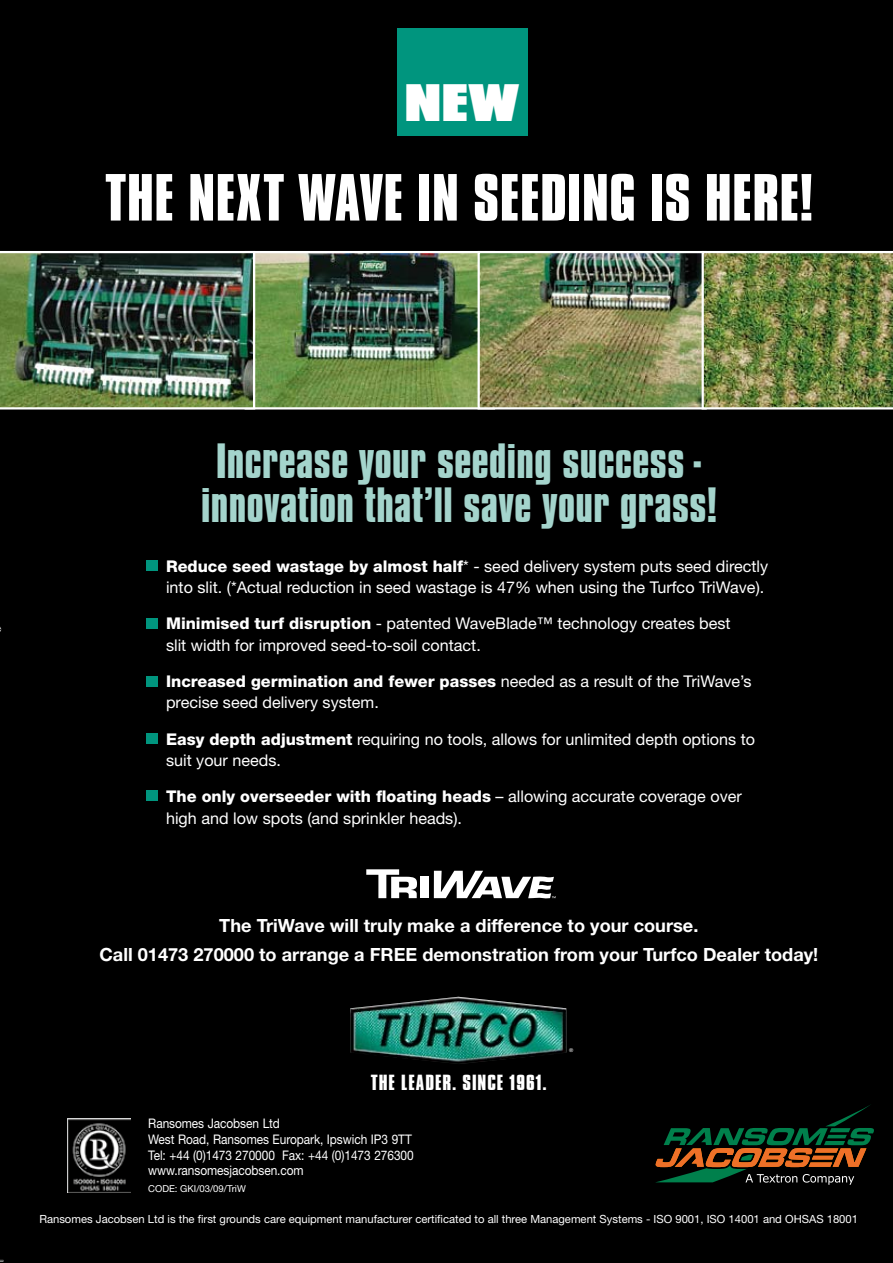
<style>
.page{position:relative;width:893px;height:1263px;background:#000}
.page>*{position:absolute;margin:0;border:0;box-sizing:border-box;transform-origin:0 0}
.t1{font:700 57.3px "Compacta BT";letter-spacing:.01em;color:#fff}
.t2{font:900 45.3px "Compacta BT";color:#fff}
.t3{font:700 42.6px/44.1px "Compacta BT";letter-spacing:.01em;color:#a4d4cc;text-align:center}
.t4{font:700 18.9px "Compacta BT";letter-spacing:.05em;color:#fff}
.t5{font:700 18.15px/29.1px "Helvetica Neue LT Std";color:#fff;text-align:center}
.t6{font:16.2px/21.3px "Helvetica Neue LT Std";color:#fff}
.t7{font:13.2px/15.8px "Helvetica Neue LT Std";letter-spacing:-.005em;color:#fff;scale:.9 1}
.t8{font:11.25px "Helvetica Neue LT Std";color:#fff}
.t9{font:9.6px "Helvetica Neue LT Std";color:#fff}
.t10{font:5.25px "Helvetica Neue LT Std";color:#fff}
.s1{font-weight:800}
</style>
<div class="page">
<img style="left:255px;top:254px;width:223px;height:152px">
<div style="left:245px;top:251px;width:250px;height:158px;border:2px solid #fff"></div>
<img style="left:481px;top:254px;width:221px;height:152px">
<div style="left:478px;top:251px;width:229px;height:158px;border:2px solid #fff"></div>
<img style="left:0;top:251px;width:255px;height:158px">
<img style="left:702px;top:251px;width:191px;height:158px">
<svg style="left:366px;top:869px;width:51px;height:29px"></svg>
<div style="left:421px;top:877px;width:8px;height:21px;background:#fff"></div>
<svg style="left:434px;top:871px;width:122px;height:27px"></svg>
<div style="left:397px;top:29px;width:130px;height:107px;background:#00957e"></div>
<img style="left:350px;top:997px;width:216px;height:67px">
<div style="left:146px;top:561px;width:12px;height:10px;background:#00957e"></div>
<div style="left:146px;top:618px;width:12px;height:10px;background:#00957e"></div>
<div style="left:146px;top:676px;width:12px;height:10px;background:#00957e"></div>
<div style="left:146px;top:734px;width:12px;height:10px;background:#00957e"></div>
<div style="left:146px;top:791px;width:12px;height:10px;background:#00957e"></div>
<img style="left:67px;top:1119px;width:64px;height:74px">
<svg style="left:655px;top:1104px;width:219px;height:81px"></svg>
<h2 class="t2" style="left:405px;top:75px;width:116px">NEW</h2>
<h1 class="t1" style="left:105px;top:163px;width:709px">the next wave In seedIng Is here!</h1>
<h3 class="t3" style="left:201px;top:439px;width:517px">Increase your seeding success - innovation that’ll save your grass!</h3>
<p class="t6" style="left:166px;top:555px;width:604px"><span class="s1">Reduce seed wastage by almost half</span>* - seed delivery system puts seed directly into slit. (*Actual reduction in seed wastage is 47% when using the Turfco TriWave).</p>
<p class="t6" style="left:166px;top:613px;width:566px"><span class="s1">Minimised turf disruption</span> - patented WaveBlade™ technology creates best slit width for improved seed-to-soil contact.</p>
<p class="t6" style="left:166px;top:670px;width:587px"><span class="s1">Increased germination and fewer passes</span> needed as a result of the TriWave’s precise seed delivery system.</p>
<p class="t6" style="left:166px;top:728px;width:590px"><span class="s1">Easy depth adjustment</span> requiring no tools, allows for unlimited depth options to suit your needs.</p>
<p class="t6" style="left:166px;top:785px;width:577px"><span class="s1">The only overseeder with floating heads</span> – allowing accurate coverage over high and low spots (and sprinkler heads).</p>
<p class="t5" style="left:99px;top:910px;width:720px">The TriWave will truly make a difference to your course.<br>Call 01473 270000 to arrange a FREE demonstration from your Turfco Dealer today!</p>
<p class="t4" style="left:371px;top:1071px;width:178px">the Leader. sInCe 1961.</p>
<p class="t7" style="left:148px;top:1115px;width:296px">Ransomes Jacobsen Ltd<br>West Road, Ransomes Europark, Ipswich IP3 9TT Tel: +44 (0)1473 270000 Fax: +44 (0)1473 276300 www.ransomesjacobsen.com</p>
<p class="t9" style="left:148px;top:1182px;width:99px">CODE: GKI/03/09/TriW</p>
<p class="t10" style="left:569px;top:1046px;width:6px">®</p>
<p class="t8" style="left:39px;top:1212px;width:820px">Ransomes Jacobsen Ltd is the first grounds care equipment manufacturer certificated to all three Management Systems - ISO 9001, ISO 14001 and OHSAS 18001</p>
</div>
